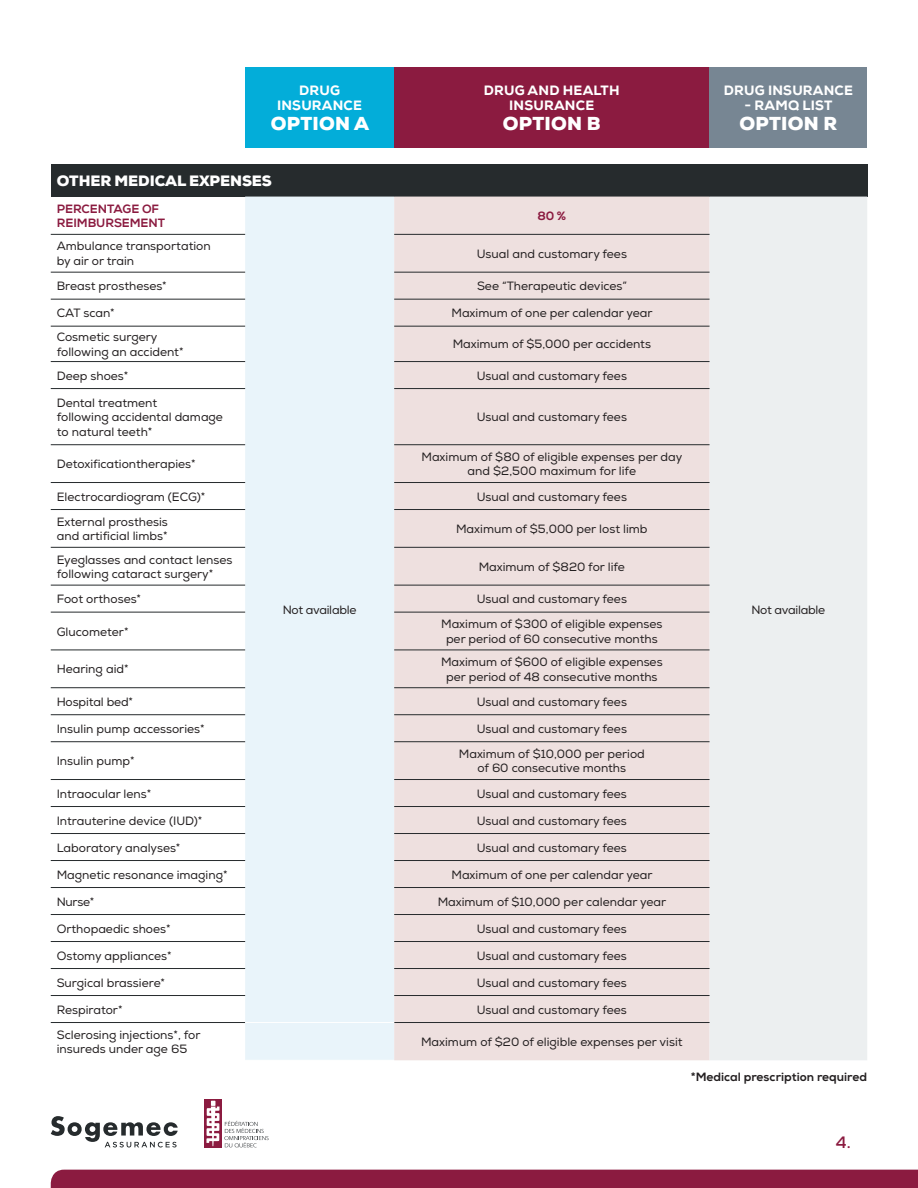
<style>
.page{position:relative;width:918px;height:1188px;background:#fff}
.page>*{position:absolute;margin:0;border:0;box-sizing:border-box;transform-origin:0 0}
.t1{font:900 18.75px "Nexa";letter-spacing:.015em;color:#fff}
.t2{font:700 16.5px "Nexa";color:#8b1b40}
.t3{font:900 15px "Nexa";letter-spacing:-.005em;color:#fff}
.t4{font:800 13.5px/15px "Nexa";letter-spacing:.015em;color:#fff;text-align:center}
.t5{font:12px/14.4px "Nexa";color:#231f20}
.t6{font:800 12px "Nexa";color:#231f20}
.t7{font:800 12px/13.5px "Nexa";letter-spacing:-.005em;color:#8b1b40}
</style>
<div class="page">
<div style="left:245px;top:67px;width:149px;height:81px;background:#03add9"></div>
<div style="left:394px;top:67px;width:316px;height:81px;background:#8b1b40"></div>
<div style="left:710px;top:67px;width:157px;height:81px;background:#778693"></div>
<div style="left:204px;top:1099px;width:18px;height:49px;background:#8b1b40"></div>
<svg style="left:206px;top:1101px;width:63px;height:46px"></svg>
<svg style="left:51px;top:1116px;width:127px;height:32px"></svg>
<div style="left:51px;top:1170px;width:867px;height:18px;background:#8b1b40"></div>
<div style="left:51px;top:164px;width:816px;height:33px;background:#262b2d"></div>
<div style="left:245px;top:197px;width:149px;height:863px;background:#e9f4fa"></div>
<div style="left:394px;top:197px;width:316px;height:863px;background:#eee0df"></div>
<div style="left:710px;top:197px;width:157px;height:863px;background:#eceff0"></div>
<hr style="left:51px;top:234px;width:194px;height:1px;background:#262b2d">
<hr style="left:394px;top:234px;width:316px;height:1px;background:#262b2d">
<hr style="left:51px;top:272px;width:194px;height:1px;background:#262b2d">
<hr style="left:394px;top:272px;width:316px;height:1px;background:#262b2d">
<hr style="left:51px;top:299px;width:194px;height:1px;background:#262b2d">
<hr style="left:394px;top:299px;width:316px;height:1px;background:#262b2d">
<hr style="left:51px;top:326px;width:194px;height:1px;background:#262b2d">
<hr style="left:394px;top:326px;width:316px;height:1px;background:#262b2d">
<hr style="left:51px;top:361px;width:194px;height:1px;background:#262b2d">
<hr style="left:394px;top:361px;width:316px;height:1px;background:#262b2d">
<hr style="left:51px;top:388px;width:194px;height:1px;background:#262b2d">
<hr style="left:394px;top:388px;width:316px;height:1px;background:#262b2d">
<hr style="left:51px;top:444px;width:194px;height:1px;background:#262b2d">
<hr style="left:394px;top:444px;width:316px;height:1px;background:#262b2d">
<hr style="left:51px;top:482px;width:194px;height:1px;background:#262b2d">
<hr style="left:394px;top:482px;width:316px;height:1px;background:#262b2d">
<hr style="left:51px;top:509px;width:194px;height:1px;background:#262b2d">
<hr style="left:394px;top:509px;width:316px;height:1px;background:#262b2d">
<hr style="left:51px;top:547px;width:194px;height:1px;background:#262b2d">
<hr style="left:394px;top:547px;width:316px;height:1px;background:#262b2d">
<hr style="left:51px;top:585px;width:194px;height:1px;background:#262b2d">
<hr style="left:394px;top:585px;width:316px;height:1px;background:#262b2d">
<hr style="left:51px;top:612px;width:194px;height:1px;background:#262b2d">
<hr style="left:394px;top:612px;width:316px;height:1px;background:#262b2d">
<hr style="left:51px;top:650px;width:194px;height:1px;background:#262b2d">
<hr style="left:394px;top:650px;width:316px;height:1px;background:#262b2d">
<hr style="left:51px;top:687px;width:194px;height:1px;background:#262b2d">
<hr style="left:394px;top:687px;width:316px;height:1px;background:#262b2d">
<hr style="left:51px;top:714px;width:194px;height:1px;background:#262b2d">
<hr style="left:394px;top:714px;width:316px;height:1px;background:#262b2d">
<hr style="left:51px;top:741px;width:194px;height:1px;background:#262b2d">
<hr style="left:394px;top:741px;width:316px;height:1px;background:#262b2d">
<hr style="left:51px;top:779px;width:194px;height:1px;background:#262b2d">
<hr style="left:394px;top:779px;width:316px;height:1px;background:#262b2d">
<hr style="left:51px;top:806px;width:194px;height:1px;background:#262b2d">
<hr style="left:394px;top:806px;width:316px;height:1px;background:#262b2d">
<hr style="left:51px;top:833px;width:194px;height:1px;background:#262b2d">
<hr style="left:394px;top:833px;width:316px;height:1px;background:#262b2d">
<hr style="left:51px;top:860px;width:194px;height:1px;background:#262b2d">
<hr style="left:394px;top:860px;width:316px;height:1px;background:#262b2d">
<hr style="left:51px;top:887px;width:194px;height:1px;background:#262b2d">
<hr style="left:394px;top:887px;width:316px;height:1px;background:#262b2d">
<hr style="left:51px;top:914px;width:194px;height:1px;background:#262b2d">
<hr style="left:394px;top:914px;width:316px;height:1px;background:#262b2d">
<hr style="left:51px;top:941px;width:194px;height:1px;background:#262b2d">
<hr style="left:394px;top:941px;width:316px;height:1px;background:#262b2d">
<hr style="left:51px;top:968px;width:194px;height:1px;background:#262b2d">
<hr style="left:394px;top:968px;width:316px;height:1px;background:#262b2d">
<hr style="left:51px;top:995px;width:194px;height:1px;background:#262b2d">
<hr style="left:394px;top:995px;width:316px;height:1px;background:#262b2d">
<hr style="left:51px;top:1022px;width:194px;height:1px;background:#262b2d">
<hr style="left:394px;top:1022px;width:316px;height:1px;background:#262b2d">
<hr style="left:245px;top:1022px;width:149px;height:1px;background:#fff">
<p class="t4" style="left:277px;top:83px;width:87px">DRUG<br>INSURANCE</p>
<h1 class="t1" style="left:271px;top:111px;width:100px">OPTION A</h1>
<p class="t4" style="left:484px;top:83px;width:56px">DRUG AND</p>
<p class="t4" style="left:563px;top:83px;width:21px">HEALTH</p>
<p class="t4" style="left:509px;top:98px;width:16px">INSURANCE</p>
<h1 class="t1" style="left:503px;top:111px;width:99px">OPTION B</h1>
<p class="t4" style="left:724px;top:83px;width:131px">DRUG INSURANCE</p>
<p class="t4" style="left:744px;top:98px;width:90px">- RAMQ LIST</p>
<h1 class="t1" style="left:740px;top:111px;width:99px">OPTION R</h1>
<p class="t3" style="left:57px;top:171px;width:34px">OTHER</p>
<p class="t3" style="left:114px;top:171px;width:13px">MED</p>
<p class="t3" style="left:150px;top:171px;width:17px">ICAL</p>
<p class="t3" style="left:189px;top:171px;width:64px">EXPENSES</p>
<p class="t7" style="left:57px;top:202px;width:110px">PERCENTAGE OF<br>REIMBURSEMENT</p>
<p class="t7" style="left:538px;top:209px;width:30px">80 %</p>
<p class="t5" style="left:57px;top:239px;width:155px;line-height:15px">Ambulance transportation by air or train</p>
<p class="t5" style="left:477px;top:247px;width:152px">Usual and customary fees</p>
<p class="t5" style="left:57px;top:279px;width:112px">Breast prostheses*</p>
<p class="t5" style="left:477px;top:279px;width:152px">See “Therapeutic devices”</p>
<p class="t5" style="left:57px;top:306px;width:59px">CAT scan*</p>
<p class="t5" style="left:452px;top:306px;width:202px">Maximum of one per calendar year</p>
<p class="t5" style="left:57px;top:330px;width:128px">Cosmetic surgery following an accident*</p>
<p class="t5" style="left:453px;top:337px;width:200px">Maximum of $5,000 per accidents</p>
<p class="t5" style="left:57px;top:368px;width:73px">Deep shoes*</p>
<p class="t5" style="left:477px;top:368px;width:152px">Usual and customary fees</p>
<p class="t5" style="left:57px;top:396px;width:168px">Dental treatment<br>following accidental damage to natural teeth*</p>
<p class="t5" style="left:477px;top:410px;width:152px">Usual and customary fees</p>
<p class="t5" style="left:57px;top:457px;width:140px">Detoxificationtherapies*</p>
<p class="t5" style="left:422px;top:450px;width:262px;text-align:center">Maximum of $80 of eligible expenses per day and $2,500 maximum for life</p>
<p class="t5" style="left:57px;top:489px;width:150px">Electrocardiogram (ECG)*</p>
<p class="t5" style="left:477px;top:489px;width:152px">Usual and customary fees</p>
<p class="t5" style="left:57px;top:515px;width:113px">External prosthesis and artificial limbs*</p>
<p class="t5" style="left:456px;top:522px;width:193px">Maximum of $5,000 per lost limb</p>
<p class="t5" style="left:57px;top:553px;width:177px">Eyeglasses and contact lenses following cataract surgery*</p>
<p class="t5" style="left:479px;top:560px;width:148px">Maximum of $820 for life</p>
<p class="t5" style="left:57px;top:592px;width:86px">Foot orthoses*</p>
<p class="t5" style="left:477px;top:592px;width:152px">Usual and customary fees</p>
<p class="t5" style="left:57px;top:624px;width:73px">Glucometer*</p>
<p class="t5" style="left:441px;top:617px;width:223px;text-align:center">Maximum of $300 of eligible expenses per period of 60 consecutive months</p>
<p class="t5" style="left:57px;top:662px;width:73px">Hearing aid*</p>
<p class="t5" style="left:441px;top:655px;width:223px;text-align:center">Maximum of $600 of eligible expenses per period of 48 consecutive months</p>
<p class="t5" style="left:57px;top:695px;width:78px">Hospital bed*</p>
<p class="t5" style="left:477px;top:695px;width:152px">Usual and customary fees</p>
<p class="t5" style="left:57px;top:722px;width:149px">I nsulin pump accessories*</p>
<p class="t5" style="left:477px;top:722px;width:152px">Usual and customary fees</p>
<p class="t5" style="left:57px;top:754px;width:79px">Insulin pump*</p>
<p class="t5" style="left:459px;top:747px;width:187px;text-align:center">Maximum of $10,000 per period of 60 consecutive months</p>
<p class="t5" style="left:57px;top:786px;width:96px">I ntraocular lens*</p>
<p class="t5" style="left:477px;top:786px;width:152px">Usual and customary fees</p>
<p class="t5" style="left:57px;top:813px;width:147px">I ntrauterine device (IUD)*</p>
<p class="t5" style="left:477px;top:813px;width:152px">Usual and customary fees</p>
<p class="t5" style="left:57px;top:840px;width:125px">Laboratory analyses*</p>
<p class="t5" style="left:477px;top:840px;width:152px">Usual and customary fees</p>
<p class="t5" style="left:57px;top:867px;width:172px">Magnetic resonance imaging*</p>
<p class="t5" style="left:452px;top:867px;width:202px">Maximum of one per calendar year</p>
<p class="t5" style="left:57px;top:894px;width:39px">N urse*</p>
<p class="t5" style="left:438px;top:894px;width:230px">Maximum of $10,000 per calendar year</p>
<p class="t5" style="left:57px;top:921px;width:115px">Orthopaedic shoes*</p>
<p class="t5" style="left:477px;top:921px;width:152px">Usual and customary fees</p>
<p class="t5" style="left:57px;top:948px;width:116px">Ostomy appliances*</p>
<p class="t5" style="left:477px;top:948px;width:152px">Usual and customary fees</p>
<p class="t5" style="left:57px;top:975px;width:110px">Surgical brassiere*</p>
<p class="t5" style="left:477px;top:975px;width:152px">Usual and customary fees</p>
<p class="t5" style="left:57px;top:1002px;width:67px">Respirator*</p>
<p class="t5" style="left:477px;top:1002px;width:152px">Usual and customary fees</p>
<p class="t5" style="left:57px;top:1028px;width:145px">Sclerosing injections*, for insureds under age 65</p>
<p class="t5" style="left:421px;top:1035px;width:263px">Maximum of $20 of eligible expenses per visit</p>
<p class="t5" style="left:283px;top:603px;width:75px">Not available</p>
<p class="t5" style="left:752px;top:603px;width:75px">Not available</p>
<p class="t6" style="left:691px;top:1070px;width:178px">*MEDICAL PRESCRIPTION REQUIRED</p>
<h2 class="t2" style="left:836px;top:1131px;width:16px">4.</h2>
</div>
